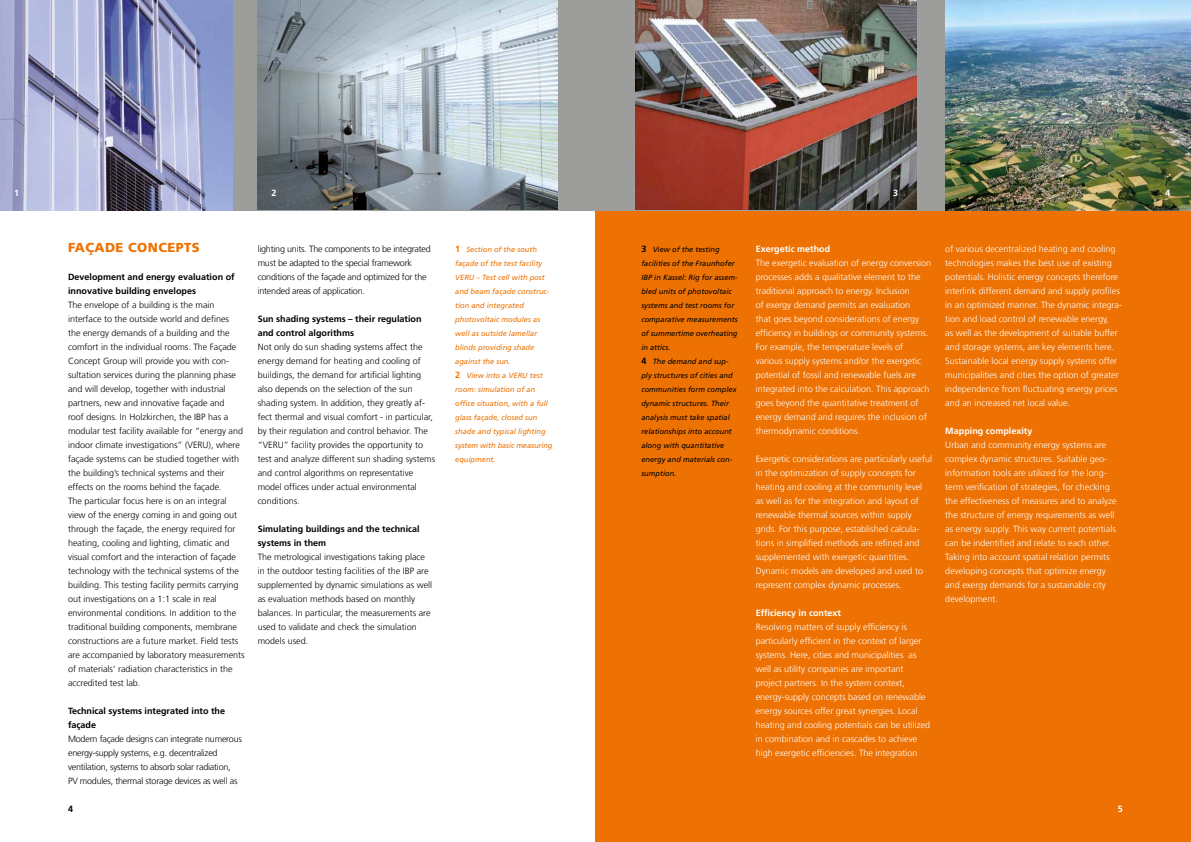
<style>
.page{position:relative;width:1191px;height:842px;background:#fff}
.page>*{position:absolute;margin:0;border:0;box-sizing:border-box;transform-origin:0 0}
.t1{font:900 13px "Frutiger LT Com";letter-spacing:.03em;color:#ee7203}
.t2{font:300 9px/14px "Frutiger LT Com";color:#fff}
.t3{font:300 9px/14px "Frutiger LT Com";color:#000}
.t4{font:300 9px/14px "Frutiger LT Com";letter-spacing:-.025em;color:#000}
.t5{font:700 9px/14px "Frutiger LT Com";color:#000}
.t6{font:700 9px "Frutiger LT Com";color:#fff}
.t7{font:italic 7.5px/14px "Frutiger";color:#000}
.t8{font:italic 7.5px/14px "Frutiger";color:#ee7203}
.s1{font-family:"Frutiger LT Com";font-weight:700;font-style:normal;font-size:9px}
</style>
<div class="page">
<div style="left:595px;top:210px;width:596px;height:632px;background:#ee7203"></div>
<div style="left:0;top:0;width:1191px;height:210px;background:#9d9d9c"></div>
<img style="left:636px;top:0;width:280px;height:210px">
<img style="left:258px;top:0;width:299px;height:210px">
<img style="left:0;top:0;width:232px;height:210px">
<img style="left:945px;top:0;width:246px;height:210px">
<p class="t6" style="left:14px;top:187px;width:7px">1</p>
<p class="t6" style="left:271px;top:187px;width:7px">2</p>
<p class="t6" style="left:893px;top:187px;width:7px">3</p>
<p class="t6" style="left:1165px;top:187px;width:7px">4</p>
<h1 class="t1" style="left:68px;top:240px;width:133px">FAÇADE CONCEPTS</h1>
<p class="t5" style="left:68px;top:270px;width:168px">Development and energy evaluation of innovative building envelopes</p>
<p class="t3" style="left:68px;top:298px;width:178px">The envelope of a building is the main interface to the outside world and defines<br>the energy demands of a building and the comfort in the individual rooms. The Façade Concept Group will provide you with con&shy;sultation services during the planning phase and will develop, together with industrial partners, new and innovative façade and<br>roof designs. In Holzkirchen, the IBP has a modular test facility available for “energy and indoor climate investigations” (VERU), where façade systems can be studied together with the building’s technical systems and their effects on the rooms behind the façade.<br>The particular focus here is on an integral view of the energy coming in and going out through the façade, the energy required for heating, cooling and lighting, climatic and visual comfort and the interaction of façade technology with the technical systems of the building. This testing facility permits carrying out investigations on a 1:1 scale in real environmental conditions. In addition to the traditional building components, membrane constructions are a future market. Field tests are accompanied by laboratory measurements of materials’ radiation characteristics in the accredited test lab.</p>
<p class="t5" style="left:68px;top:704px;width:159px">Technical systems integrated into the façade</p>
<p class="t4" style="left:68px;top:732px;width:175px">Modern façade designs can integrate numerous energy-supply systems, e.g. decentralized ventilation, systems to absorb solar radiation, PV modules, thermal storage devices as well as</p>
<p class="t4" style="left:258px;top:242px;width:175px">lighting units. The components to be integrated must be adapted to the special framework conditions of the façade and optimized for the intended areas of application.</p>
<p class="t5" style="left:258px;top:312px;width:165px">Sun shading systems – their regulation and control algorithms</p>
<p class="t3" style="left:258px;top:340px;width:179px">Not only do sun shading systems affect the energy demand for heating and cooling of buildings, the demand for artificial lighting also depends on the selection of the sun shading system. In addition, they greatly af&shy;fect thermal and visual comfort - in particular, by their regulation and control behavior. The “VERU” facility provides the opportunity to test and analyze different sun shading systems and control algorithms on representative model offices under actual environmental conditions.</p>
<p class="t5" style="left:258px;top:522px;width:164px">Simulating buildings and the technical systems in them</p>
<p class="t3" style="left:258px;top:550px;width:176px">The metrological investigations taking place in the outdoor testing facilities of the IBP are supplemented by dynamic simulations as well as evaluation methods based on monthly balances. In particular, the measurements are used to validate and check the simulation models used.</p>
<p class="t8" style="left:455px;top:242px;width:99px"><span class="s1">1</span> Section of the south façade of the test facility<br>VERU – Test cell with post and beam façade construc&shy;tion and integrated photovoltaic modules as well as outside lamellar blinds providing shade against the sun.<br><span class="s1">2</span> View into a VERU test room: simulation of an office situation, with a full glass façade, closed sun shade and typical lighting system with basic measuring equipment.</p>
<p class="t7" style="left:641px;top:242px;width:98px"><span class="s1">3</span> View of the testing facilities of the Fraunhofer<br>IBP in Kassel: Rig for assem&shy;bled units of photovoltaic systems and test rooms for comparative measurements of summertime overheating in attics.<br><span class="s1">4</span> The demand and sup&shy;ply structures of cities and communities form complex dynamic structures. Their analysis must take spatial relationships into account along with quantitative energy and materials con&shy;sumption.</p>
<p class="t6" style="left:755px;top:244px;width:76px">Exergetic method</p>
<p class="t2" style="left:755px;top:256px;width:177px">The exergetic evaluation of energy conversion processes adds a qualitative element to the traditional approach to energy. Inclusion<br>of exergy demand permits an evaluation<br>that goes beyond considerations of energy efficiency in buildings or community systems.<br>For example, the temperature levels of various supply systems and/or the exergetic potential of fossil and renewable fuels are integrated into the calculation. This approach goes beyond the quantitative treatment of energy demand and requires the inclusion of thermodynamic conditions.</p>
<p class="t2" style="left:755px;top:452px;width:178px">Exergetic considerations are particularly useful in the optimization of supply concepts for heating and cooling at the community level as well as for the integration and layout of renewable thermal sources within supply grids. For this purpose, established calcula&shy;tions in simplified methods are refined and supplemented with exergetic quantities.<br>Dynamic models are developed and used to represent complex dynamic processes.</p>
<p class="t6" style="left:755px;top:608px;width:87px">Efficiency in context</p>
<p class="t2" style="left:755px;top:620px;width:176px">Resolving matters of supply efficiency is particularly efficient in the context of larger systems. Here, cities and municipalities as well as utility companies are important project partners. In the system context, energy-supply concepts based on renewable energy sources offer great synergies. Local heating and cooling potentials can be utilized in combination and in cascades to achieve high exergetic efficiencies. The integration</p>
<p class="t2" style="left:945px;top:242px;width:178px">of various decentralized heating and cooling technologies makes the best use of existing potentials. Holistic energy concepts therefore interlink different demand and supply profiles in an optimized manner. The dynamic integra&shy;tion and load control of renewable energy,<br>as well as the development of suitable buffer and storage systems, are key elements here.<br>Sustainable local energy supply systems offer municipalities and cities the option of greater independence from fluctuating energy prices and an increased net local value.</p>
<p class="t6" style="left:945px;top:426px;width:89px">Mapping complexity</p>
<p class="t2" style="left:945px;top:438px;width:173px">Urban and community energy systems are complex dynamic structures. Suitable geo&shy;information tools are utilized for the long&shy;term verification of strategies, for checking the effectiveness of measures and to analyze the structure of energy requirements as well as energy supply. This way current potentials can be indentified and relate to each other.<br>Taking into account spatial relation permits developing concepts that optimize energy and exergy demands for a sustainable city development.</p>
<p class="t5" style="left:68px;top:802px;width:7px">4</p>
<p class="t6" style="left:1118px;top:803px;width:7px">5</p>
</div>
